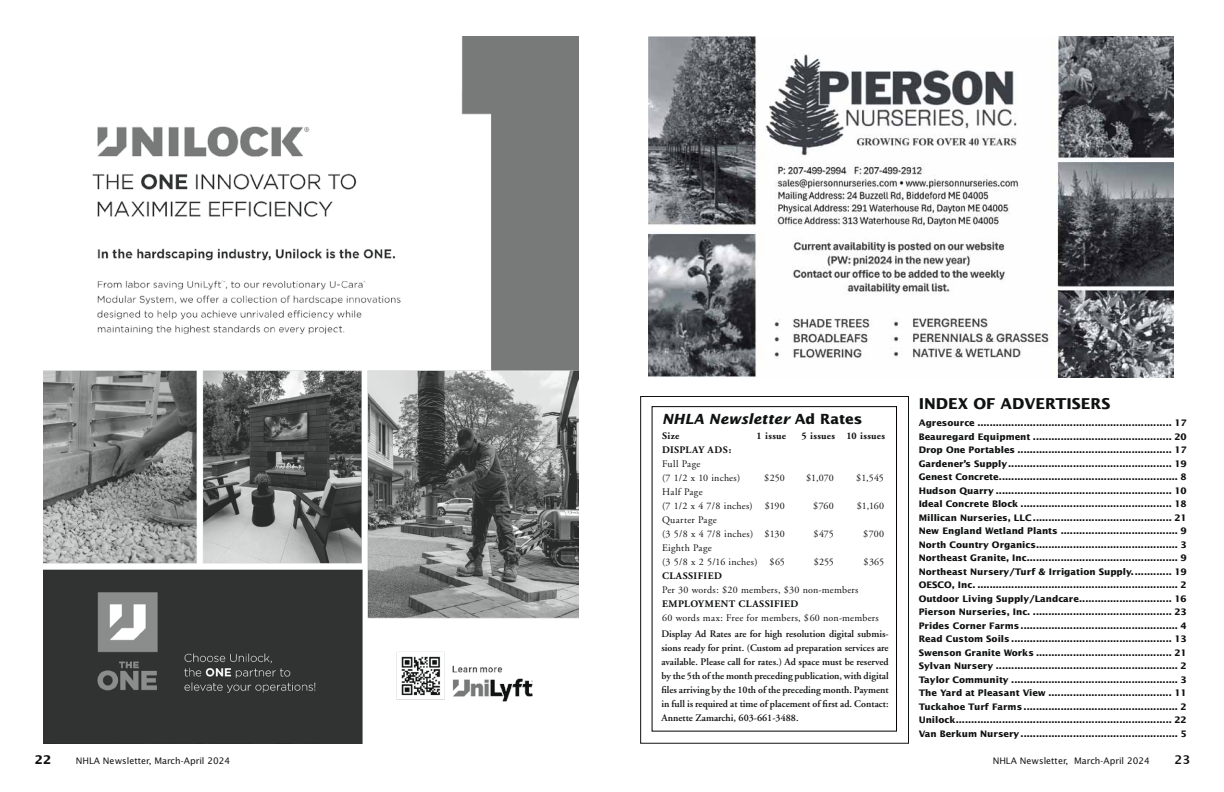
<style>
.page{position:relative;width:1224px;height:792px;background:#fff}
.page>*{position:absolute;margin:0;border:0;box-sizing:border-box;transform-origin:0 0}
.t1{font:700 15px "Lucida Sans";color:#101211}
.t2{font:italic 700 14px "Lucida Sans";color:#101211}
.t3{font:600 10px/14px "Adobe Garamond";color:#101211;text-align:justify}
.t4{font:10px/14px "Adobe Garamond";letter-spacing:.025em;color:#101211}
.t5{font:700 10px "Adobe Garamond";letter-spacing:.035em;color:#101211}
.t6{font:700 9px/13.5px "Lucida Sans";color:#101211;text-align:justify}
.t7{font:9px "Lucida Sans";color:#101211}
.s1{font-style:normal}
.s2{font-weight:700;font-size:12px}
.s3{font-size:10px;color:#fff}
.s4{font-family:"Lucida Grande";font-weight:700;font-size:12px}
</style>
<div class="page">
<div style="left:640px;top:396px;width:269px;height:348px;border:1px solid #101211"></div>
<div style="left:652px;top:406px;width:245px;height:325px;border:1px solid #060101"></div>
<img style="left:649px;top:36px;width:525px;height:342px">
<img style="left:43px;top:36px;width:535px;height:707px">
<h2 class="t2" style="left:662px;top:411px;width:202px">NHLA Newsletter <span class="s1">Ad Rates</span></h2>
<p class="t5" style="left:662px;top:431px;width:19px">Size</p>
<p class="t5" style="left:757px;top:431px;width:31px">1 issue</p>
<p class="t5" style="left:802px;top:431px;width:85px">5 issues 10 issues</p>
<p class="t5" style="left:662px;top:445px;width:71px">DISPLAY ADS:</p>
<p class="t4" style="left:662px;top:457px;width:80px">Full Page<br>(7 1/2 x 10 inches)</p>
<p class="t4" style="left:764px;top:471px;width:22px">$250</p>
<p class="t4" style="left:806px;top:471px;width:29px">$1,070</p>
<p class="t4" style="left:856px;top:471px;width:29px">$1,545</p>
<p class="t4" style="left:662px;top:485px;width:124px">Half Page<br>(7 1/2 x 4 7/8 inches) $190</p>
<p class="t4" style="left:813px;top:499px;width:22px">$760</p>
<p class="t4" style="left:857px;top:499px;width:29px">$1,160</p>
<p class="t4" style="left:662px;top:513px;width:124px">Quarter Page<br>(3 5/8 x 4 7/8 inches) $130</p>
<p class="t4" style="left:662px;top:541px;width:124px">Eighth Page<br>(3 5/8 x 2 5/16 inches) $65</p>
<p class="t4" style="left:814px;top:527px;width:22px">$475</p>
<p class="t4" style="left:863px;top:527px;width:22px">$700</p>
<p class="t4" style="left:814px;top:555px;width:22px">$255</p>
<p class="t4" style="left:864px;top:555px;width:22px">$365</p>
<p class="t5" style="left:662px;top:571px;width:15px">Classified</p>
<p class="t4" style="left:662px;top:583px;width:198px">Per 30 words: $20 members, $30 non-members</p>
<p class="t5" style="left:662px;top:599px;width:15px">Employment</p>
<p class="t5" style="left:739px;top:599px;width:15px">Classified</p>
<p class="t4" style="left:662px;top:611px;width:218px">60 words max: Free for members, $60 non-members</p>
<p class="t3" style="left:661px;top:627px;width:229px">Display Ad Rates are for high resolution digital submis&shy;sions ready for print. (Custom ad preparation services are available. Please call for rates.) Ad space must be reserved by the 5th of the month preceding publication, with digital files arriving by the 10th of the preceding month. Payment in full is required at time of placement of first ad. Contact:<br>Annette Zamarchi, 603-661-3488.</p>
<h1 class="t1" style="left:919px;top:394px;width:193px">INDEX OF ADVERTISERS</h1>
<p class="t6" style="left:919px;top:416px;width:270px">Agresource ............................................................... 17<br>Beauregard Equipment ............................................. 20<br>Drop One Portables .................................................. 17<br>Gardener’s Supply..................................................... 19<br>Genest Concrete.......................................................... 8<br>Hudson Quarry ......................................................... 10<br>Ideal Concrete Block ................................................. 18<br>Millican Nurseries, LLC............................................. 21<br>New England Wetland Plants ...................................... 9<br>North Country Organics.............................................. 3<br>Northeast Granite, Inc................................................. 9<br>Northeast Nursery/Turf &amp; Irrigation Supply............. 19<br>OESCO, Inc. ................................................................. 2<br>Outdoor Living Supply/Landcare.............................. 16<br>Pierson Nurseries, Inc. ............................................. 23<br>Prides Corner Farms................................................... 4<br>Read Custom Soils .................................................... 13<br>Swenson Granite Works ............................................ 21<br>Sylvan Nursery ........................................................... 2<br>Taylor Community ...................................................... 3<br>The Yard at Pleasant View ........................................ 11<br>Tuckahoe Turf Farms.................................................. 2<br>Unilock...................................................................... 22<br>Van Berkum Nursery................................................... 5</p>
<p class="t7" style="left:35px;top:756px;width:197px"><span class="s2">22</span><span class="s3">xxxx</span>NHLA Newsletter, March-April 2024</p>
<p class="t7" style="left:993px;top:756px;width:199px">NHLA Newsletter, March-April 2024<span class="s3">xxxx</span><span class="s4">23</span></p>
</div>
